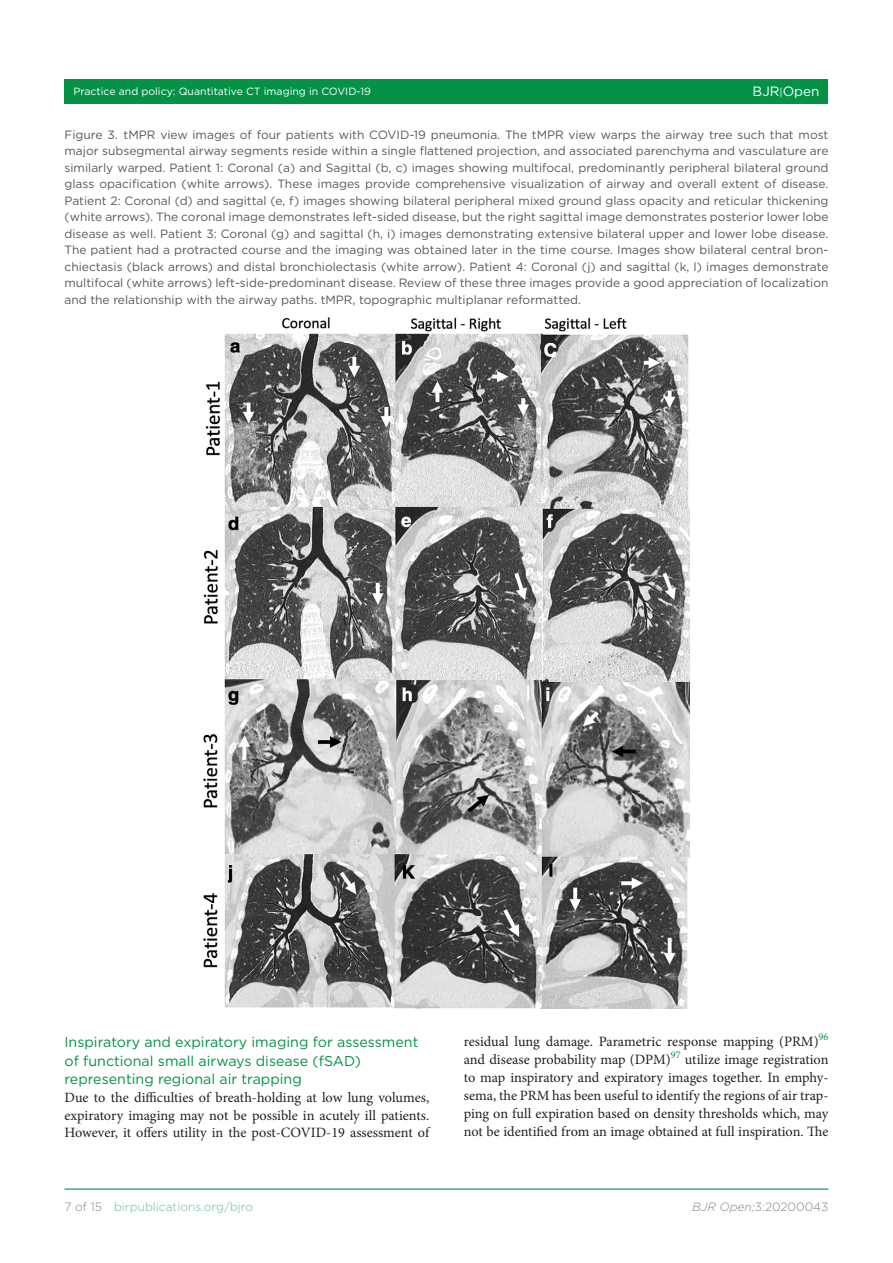
<style>
.page{position:relative;width:893px;height:1263px;background:#fff}
.page>*{position:absolute;margin:0;border:0;box-sizing:border-box;transform-origin:0 0}
.t1{font:14.25px/18px "Minion Pro";color:#231f20;text-align:justify}
.t2{font:14.25px/18.8px "Gotham";color:#039246}
.t3{font:13.5px "Gotham";color:#fff}
.t4{font:12px/16.5px "Gotham";color:#57585a;text-align:justify}
.t5{font:300 12px "Gotham";color:#68be90}
.t6{font:300 12px "Gotham";color:#808285}
.t7{font:10.5px "Gotham";color:#fff}
.s1{font-size:10.5px}
.s2{color:#808285}
.s3{font-style:italic}
</style>
<div class="page">
<hr style="left:64px;top:1188px;width:764px;height:2px;background:#039246">
<div style="left:64px;top:79px;width:764px;height:24px;background:#039246"></div>
<img style="left:203px;top:318px;width:486px;height:690px">
<p class="t7" style="left:74px;top:85px;width:299px">Practice and policy: Quantitative CT imaging in COVID-19</p>
<p class="t3" style="left:753px;top:82px;width:68px">BJR<span class="s1">|</span>Open</p>
<p class="t4" style="left:64px;top:126px;width:765px">Figure 3. tMPR view images of four patients with COVID-19 pneumonia. The tMPR view warps the airway tree such that most major subsegmental airway segments reside within a single flattened projection, and associated parenchyma and vasculature are similarly warped. Patient 1: Coronal (a) and Sagittal (b, c) images showing multifocal, predominantly peripheral bilateral ground glass opacification (white arrows). These images provide comprehensive visualization of airway and overall extent of disease.<br>Patient 2: Coronal (d) and sagittal (e, f) images showing bilateral peripheral mixed ground glass opacity and reticular thickening (white arrows). The coronal image demonstrates left-sided disease, but the right sagittal image demonstrates posterior lower lobe disease as well. Patient 3: Coronal (g) and sagittal (h, i) images demonstrating extensive bilateral upper and lower lobe disease.<br>The patient had a protracted course and the imaging was obtained later in the time course. Images show bilateral central bron&shy;chiectasis (black arrows) and distal bronchiolectasis (white arrow). Patient 4: Coronal (j) and sagittal (k, l) images demonstrate multifocal (white arrows) left-side-predominant disease. Review of these three images provide a good appreciation of localization and the relationship with the airway paths. tMPR, topographic multiplanar reformatted.</p>
<p class="t2" style="left:64px;top:1032px;width:355px">Inspiratory and expiratory imaging for assessment of functional small airways disease (fSAD) representing regional air trapping</p>
<p class="t1" style="left:64px;top:1089px;width:366px;line-height:17.2px">Due to the difficulties of breath-holding at low lung volumes, expiratory imaging may not be possible in acutely ill patients.<br>However, it offers utility in the post-COVID-19 assessment of</p>
<p class="t1" style="left:464px;top:1032px;width:366px">residual lung damage. Parametric response mapping (PRM)<sup>96 </sup>and disease probability map (DPM)<sup>97</sup> utilize image registration to map inspiratory and expiratory images together. In emphy&shy;sema, the PRM has been useful to identify the regions of air trap&shy;ping on full expiration based on density thresholds which, may not be identified from an image obtained at full inspiration. The</p>
<p class="t5" style="left:64px;top:1199px;width:190px"><span class="s2">7 of 15</span> birpublications.org/bjro</p>
<p class="t6" style="left:692px;top:1199px;width:138px"><span class="s3">BJR Open;</span>3:20200043</p>
</div>
